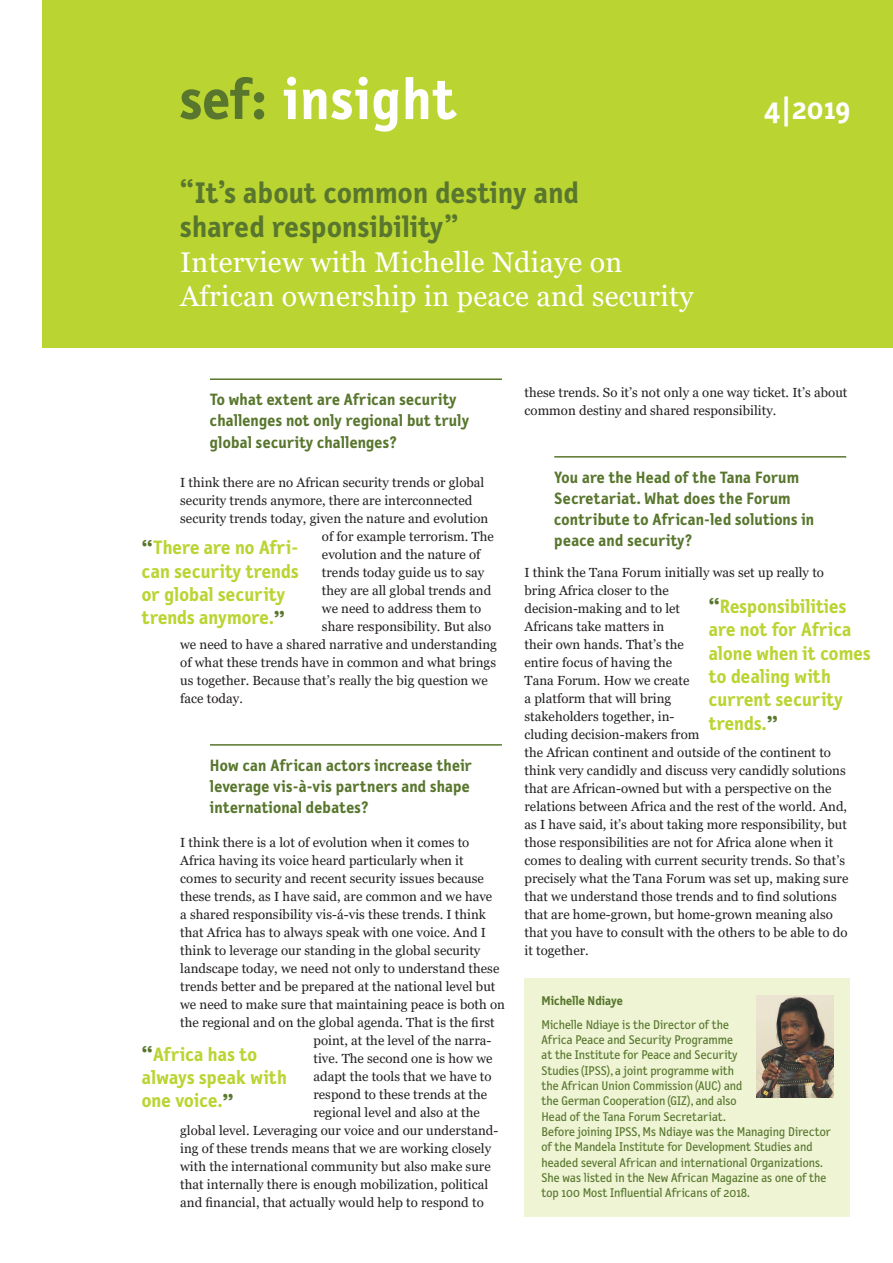
<style>
.page{position:relative;width:893px;height:1263px;background:#fff}
.page>*{position:absolute;margin:0;border:0;box-sizing:border-box;transform-origin:0 0}
.t1{font:700 58.5px "Letter Gothic Text OT";letter-spacing:.02em;color:#fff}
.t2{font:700 30px/34.5px "Letter Gothic Text OT";letter-spacing:.01em;color:#58762d}
.t3{font:700 30px "Letter Gothic Text OT";color:#fff}
.t4{font:28.5px/34.5px "Georgia";letter-spacing:.01em;color:#fff}
.t5{font:700 19.5px/23.4px "Letter Gothic Text OT";letter-spacing:.005em;color:#bad432}
.t6{font:700 16.5px/21px "Letter Gothic Text OT";letter-spacing:.01em;color:#58762d}
.t7{font:13.2px/18px "Georgia";color:#231f20}
.t8{font:12.75px/15.3px "Letter Gothic Text OT";color:#58762d}
.t9{font:700 12.75px "Letter Gothic Text OT";color:#58762d}
.s1{font-size:24px;color:#58762d}
</style>
<div class="page">
<div style="left:43px;top:0;width:850px;height:347px;background:#bad432"></div>
<svg style="left:180px;top:77px;width:84px;height:42px"></svg>
<hr style="left:210px;top:378px;width:292px;height:2px;background:#58762d">
<hr style="left:210px;top:744px;width:292px;height:2px;background:#58762d">
<hr style="left:554px;top:456px;width:292px;height:2px;background:#58762d">
<div style="left:524px;top:978px;width:326px;height:238px;background:#eef4d4"></div>
<img style="left:757px;top:995px;width:76px;height:102px">
<h1 class="t1" style="left:284px;top:64px;width:175px">insight</h1>
<h2 class="t2" style="left:180px;top:175px;width:400px">“It’s about common destiny and shared responsibility”</h2>
<h3 class="t4" style="left:180px;top:245px;width:515px">Interview with Michelle Ndiaye on<br>African ownership in peace and security</h3>
<h2 class="t3" style="left:764px;top:91px;width:88px">4|2019</h2>
<p class="t6" style="left:210px;top:389px;width:261px">To what extent are African security challenges not only regional but truly global security challenges?</p>
<p class="t7" style="left:180px;top:474px;width:306px">I think there are no African security trends or global</p>
<p class="t7" style="left:180px;top:492px;width:294px">security trends anymore, there are interconnected</p>
<p class="t7" style="left:180px;top:510px;width:310px">security trends today, given the nature and evolution</p>
<p class="t7" style="left:322px;top:528px;width:173px">of for example terrorism. The</p>
<p class="t7" style="left:322px;top:546px;width:160px">evolution and the nature of</p>
<p class="t7" style="left:322px;top:564px;width:164px">trends today guide us to say</p>
<p class="t7" style="left:322px;top:582px;width:171px">they are all global trends and</p>
<p class="t7" style="left:322px;top:600px;width:161px">we need to address them to</p>
<p class="t7" style="left:322px;top:618px;width:171px">share responsibility. But also</p>
<p class="t7" style="left:180px;top:636px;width:318px">we need to have a shared narrative and understanding</p>
<p class="t7" style="left:180px;top:654px;width:317px">of what these trends have in common and what brings</p>
<p class="t7" style="left:180px;top:672px;width:309px">us together. Because that’s really the big question we</p>
<p class="t7" style="left:180px;top:690px;width:64px">face today.</p>
<h3 class="t5" style="left:142px;top:536px;width:158px"><span class="s1">“</span>There are no Afri&shy;can security trends or global security trends anymore.<span class="s1">”</span></h3>
<p class="t6" style="left:210px;top:755px;width:264px">How can African actors increase their leverage vis-à-vis partners and shape international debates?</p>
<p class="t7" style="left:180px;top:834px;width:291px">I think there is a lot of evolution when it comes to</p>
<p class="t7" style="left:180px;top:852px;width:285px">Africa having its voice heard particularly when it</p>
<p class="t7" style="left:180px;top:870px;width:305px">comes to security and recent security issues because</p>
<p class="t7" style="left:180px;top:888px;width:314px">these trends, as I have said, are common and we have</p>
<p class="t7" style="left:180px;top:906px;width:307px">a shared responsibility vis-á-vis these trends. I think</p>
<p class="t7" style="left:180px;top:924px;width:307px">that Africa has to always speak with one voice. And I</p>
<p class="t7" style="left:180px;top:942px;width:302px">think to leverage our standing in the global security</p>
<p class="t7" style="left:180px;top:960px;width:321px">landscape today, we need not only to understand these</p>
<p class="t7" style="left:180px;top:978px;width:317px">trends better and be prepared at the national level but</p>
<p class="t7" style="left:180px;top:996px;width:326px">we need to make sure that maintaining peace is both on</p>
<p class="t7" style="left:180px;top:1014px;width:316px">the regional and on the global agenda. That is the first</p>
<p class="t7" style="left:313px;top:1032px;width:179px">point, at the level of the narra-</p>
<p class="t7" style="left:313px;top:1050px;width:181px">tive. The second one is how we</p>
<p class="t7" style="left:313px;top:1068px;width:180px">adapt the tools that we have to</p>
<p class="t7" style="left:313px;top:1086px;width:175px">respond to these trends at the</p>
<p class="t7" style="left:313px;top:1104px;width:168px">regional level and also at the</p>
<p class="t7" style="left:180px;top:1122px;width:320px">global level. Leveraging our voice and our understand-</p>
<p class="t7" style="left:180px;top:1140px;width:313px">ing of these trends means that we are working closely</p>
<p class="t7" style="left:180px;top:1158px;width:312px">with the international community but also make sure</p>
<p class="t7" style="left:180px;top:1176px;width:309px">that internally there is enough mobilization, political</p>
<p class="t7" style="left:180px;top:1194px;width:305px">and financial, that actually would help to respond to</p>
<h3 class="t5" style="left:142px;top:1042px;width:146px"><span class="s1">“</span>Africa has to always speak with one voice.<span class="s1">”</span></h3>
<p class="t7" style="left:524px;top:384px;width:324px">these trends. So it’s not only a one way ticket. It’s about common destiny and shared responsibility.</p>
<p class="t6" style="left:554px;top:467px;width:261px">You are the Head of the Tana Forum<br>Secretariat. What does the Forum contribute to African-led solutions in peace and security?</p>
<p class="t7" style="left:524px;top:564px;width:325px">I think the Tana Forum initially was set up really to bring Africa closer to the<br>decision-making and to let<br>Africans take matters in<br>their own hands. That’s the<br>entire focus of having the<br>Tana Forum. How we create<br>a platform that will bring<br>stakeholders together, in-<br>cluding decision-makers from<br>the African continent and outside of the continent to think very candidly and discuss very candidly solutions that are African-owned but with a perspective on the relations between Africa and the rest of the world. And, as I have said, it’s about taking more responsibility, but those responsibilities are not for Africa alone when it comes to dealing with current security trends. So that’s precisely what the Tana Forum was set up, making sure that we understand those trends and to find solutions that are home-grown, but home-grown meaning also that you have to consult with the others to be able to do it together.</p>
<h3 class="t5" style="left:709px;top:594px;width:163px"><span class="s1">“</span>Responsibilities are not for Africa alone when it comes to dealing with current security trends.<span class="s1">”</span></h3>
<p class="t9" style="left:541px;top:993px;width:83px">Michelle Ndiaye</p>
<p class="t8" style="left:541px;top:1017px;width:291px">Michelle Ndiaye is the Director of the<br>Africa Peace and Security Programme<br>at the Institute for Peace and Security<br>Studies (IPSS), a joint programme with<br>the African Union Commission (AUC) and<br>the German Cooperation (GIZ), and also<br>Head of the Tana Forum Secretariat.<br>Before joining IPSS, Ms Ndiaye was the Managing Director of the Mandela Institute for Development Studies and headed several African and international Organizations.<br>She was listed in the New African Magazine as one of the top 100 Most Influential Africans of 2018.</p>
</div>
